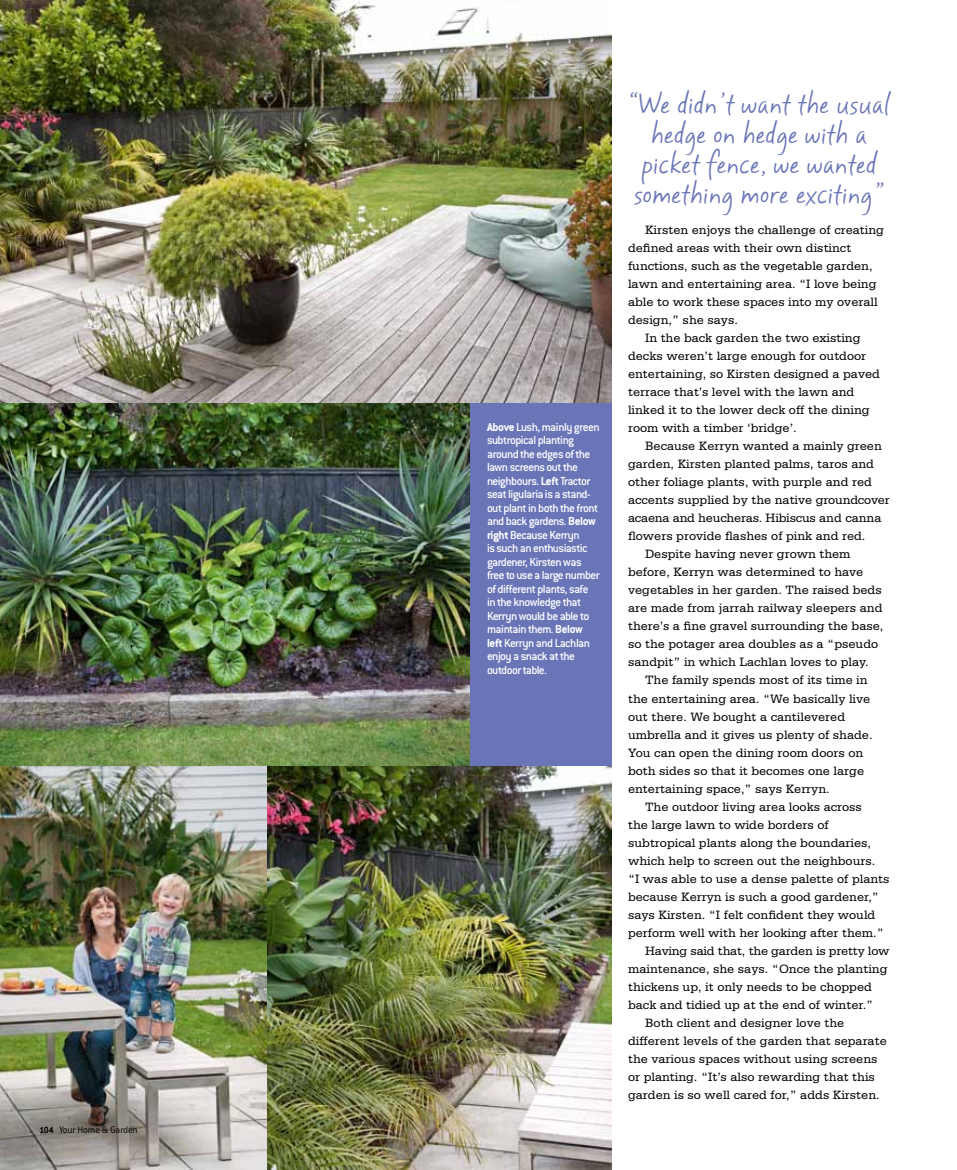
<style>
.page{position:relative;width:957px;height:1170px;background:#fff}
.page>*{position:absolute;margin:0;border:0;box-sizing:border-box;transform-origin:0 0}
.t1{font:27px/30px "Mayfield";letter-spacing:.01em;color:#6a75b7;text-align:center}
.t2{font:12.75px "Serifa";color:#000}
.t3{font:500 12.75px/13.5px "Conduit ITC";letter-spacing:-.045em;color:#fff}
.t4{font:300 10.5px "Conduit ITC";letter-spacing:-.015em;color:#000}
.s1{font-weight:700;font-size:9.75px}
.s2{font-weight:700}
</style>
<div class="page">
<img style="left:267px;top:765px;width:344px;height:404px">
<img style="left:0;top:765px;width:267px;height:404px">
<img style="left:0;top:403px;width:470px;height:362px">
<img style="left:0;top:0;width:611px;height:403px">
<div style="left:470px;top:403px;width:141px;height:362px;background:#6a75b7"></div>
<p class="t4" style="left:40px;top:1123px;width:100px"><span class="s1">104</span> Your Home &amp; Garden</p>
<p class="t3" style="left:487px;top:420px;width:114px"><span class="s2">Above</span> Lush, mainly green subtropical planting around the edges of the lawn screens out the neighbours. <span class="s2">Left</span> Tractor seat ligularia is a stand&shy;out plant in both the front and back gardens. <span class="s2">Below right</span> Because Kerryn<br>is such an enthusiastic gardener, Kirsten was free to use a large number of different plants, safe in the knowledge that<br>Kerryn would be able to maintain them. <span class="s2">Below left</span> Kerryn and Lachlan enjoy a snack at the outdoor table.</p>
<h1 class="t1" style="left:628px;top:90px;width:263px">“We didn’t want the usual hedge on hedge with a picket fence, we wanted something more exciting”</h1>
<p class="t2" style="left:645px;top:223px;width:240px">Kirsten enjoys the challenge of creating</p>
<p class="t2" style="left:628px;top:241px;width:225px">defined areas with their own distinct</p>
<p class="t2" style="left:628px;top:259px;width:246px">functions, such as the vegetable garden,</p>
<p class="t2" style="left:628px;top:277px;width:250px">lawn and entertaining area. “I love being</p>
<p class="t2" style="left:628px;top:295px;width:251px">able to work these spaces into my overall</p>
<p class="t2" style="left:628px;top:313px;width:111px">design,” she says.</p>
<p class="t2" style="left:645px;top:331px;width:217px">In the back garden the two existing</p>
<p class="t2" style="left:628px;top:349px;width:240px">decks weren’t large enough for outdoor</p>
<p class="t2" style="left:628px;top:367px;width:253px">entertaining, so Kirsten designed a paved</p>
<p class="t2" style="left:628px;top:385px;width:228px">terrace that’s level with the lawn and</p>
<p class="t2" style="left:628px;top:403px;width:243px">linked it to the lower deck off the dining</p>
<p class="t2" style="left:628px;top:421px;width:170px">room with a timber ‘bridge’.</p>
<p class="t2" style="left:645px;top:439px;width:238px">Because Kerryn wanted a mainly green</p>
<p class="t2" style="left:628px;top:457px;width:247px">garden, Kirsten planted palms, taros and</p>
<p class="t2" style="left:628px;top:475px;width:245px">other foliage plants, with purple and red</p>
<p class="t2" style="left:628px;top:493px;width:263px">accents supplied by the native groundcover</p>
<p class="t2" style="left:628px;top:511px;width:255px">acaena and heucheras. Hibiscus and canna</p>
<p class="t2" style="left:628px;top:529px;width:239px">flowers provide flashes of pink and red.</p>
<p class="t2" style="left:645px;top:547px;width:207px">Despite having never grown them</p>
<p class="t2" style="left:628px;top:565px;width:237px">before, Kerryn was determined to have</p>
<p class="t2" style="left:628px;top:583px;width:255px">vegetables in her garden. The raised beds</p>
<p class="t2" style="left:628px;top:601px;width:256px">are made from jarrah railway sleepers and</p>
<p class="t2" style="left:628px;top:619px;width:257px">there’s a fine gravel surrounding the base,</p>
<p class="t2" style="left:628px;top:637px;width:252px">so the potager area doubles as a “pseudo</p>
<p class="t2" style="left:628px;top:655px;width:242px">sandpit” in which Lachlan loves to play.</p>
<p class="t2" style="left:645px;top:673px;width:224px">The family spends most of its time in</p>
<p class="t2" style="left:628px;top:691px;width:244px">the entertaining area. “We basically live</p>
<p class="t2" style="left:628px;top:709px;width:219px">out there. We bought a cantilevered</p>
<p class="t2" style="left:628px;top:727px;width:246px">umbrella and it gives us plenty of shade.</p>
<p class="t2" style="left:628px;top:745px;width:237px">You can open the dining room doors on</p>
<p class="t2" style="left:628px;top:763px;width:237px">both sides so that it becomes one large</p>
<p class="t2" style="left:628px;top:781px;width:203px">entertaining space,” says Kerryn.</p>
<p class="t2" style="left:645px;top:799px;width:218px">The outdoor living area looks across</p>
<p class="t2" style="left:628px;top:817px;width:202px">the large lawn to wide borders of</p>
<p class="t2" style="left:628px;top:835px;width:245px">subtropical plants along the boundaries,</p>
<p class="t2" style="left:628px;top:853px;width:249px">which help to screen out the neighbours.</p>
<p class="t2" style="left:628px;top:871px;width:263px">“I was able to use a dense palette of plants</p>
<p class="t2" style="left:628px;top:889px;width:252px">because Kerryn is such a good gardener,”</p>
<p class="t2" style="left:628px;top:907px;width:249px">says Kirsten. “I felt confident they would</p>
<p class="t2" style="left:628px;top:925px;width:257px">perform well with her looking after them.”</p>
<p class="t2" style="left:645px;top:943px;width:246px">Having said that, the garden is pretty low</p>
<p class="t2" style="left:628px;top:961px;width:261px">maintenance, she says. “Once the planting</p>
<p class="t2" style="left:628px;top:979px;width:245px">thickens up, it only needs to be chopped</p>
<p class="t2" style="left:628px;top:997px;width:247px">back and tidied up at the end of winter.”</p>
<p class="t2" style="left:645px;top:1015px;width:201px">Both client and designer love the</p>
<p class="t2" style="left:628px;top:1033px;width:260px">different levels of the garden that separate</p>
<p class="t2" style="left:628px;top:1051px;width:251px">the various spaces without using screens</p>
<p class="t2" style="left:628px;top:1069px;width:248px">or planting. “It’s also rewarding that this</p>
<p class="t2" style="left:628px;top:1087px;width:253px">garden is so well cared for,” adds Kirsten.</p>
</div>
